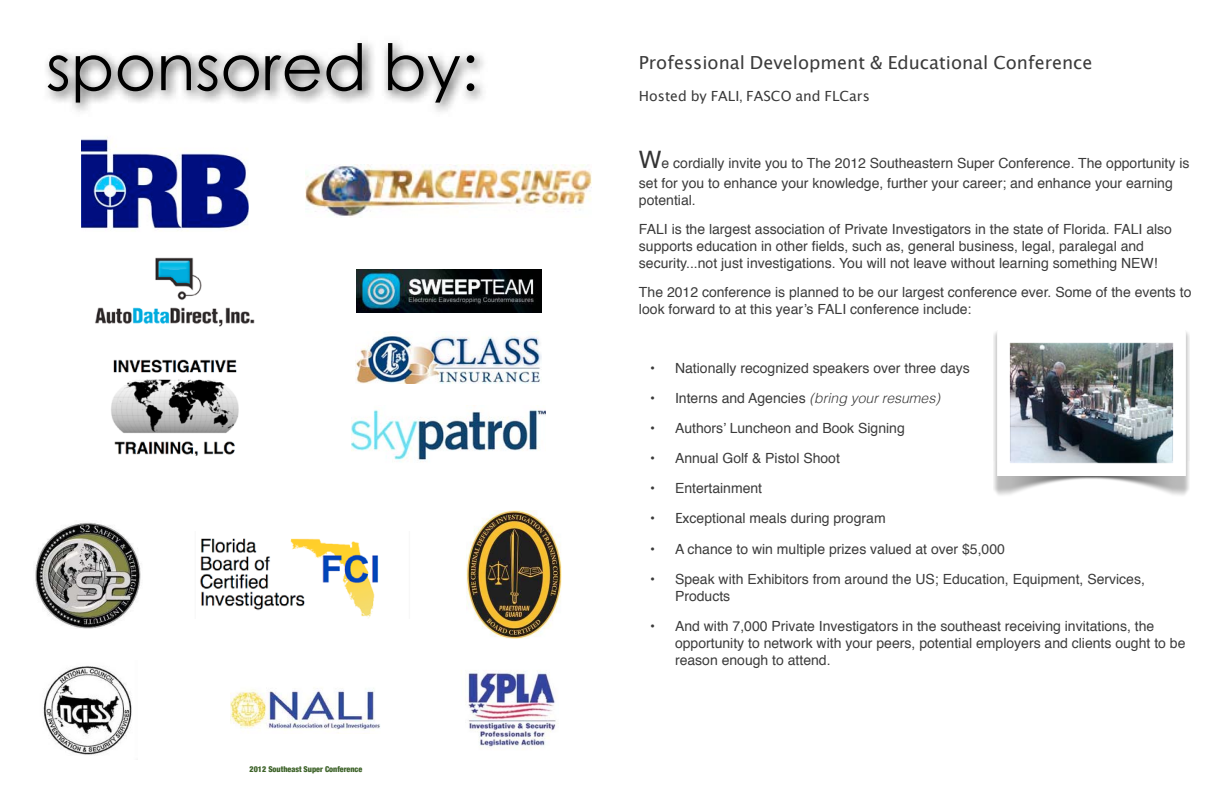
<style>
.page{position:relative;width:1224px;height:792px;background:#fff}
.page>*{position:absolute;margin:0;border:0;box-sizing:border-box;transform-origin:0 0}
.t1{font:64px "ST Xihei";color:#000}
.t2{font:18px "Lucida Grande";color:#0a0a0a}
.t3{font:14px/17px "Helvetica";color:#0a0a0a}
.t4{font:14px "Lucida Grande";color:#0a0a0a}
.t5{font:900 condensed 8px "Helvetica Neue";color:#3e632a}
.s1{font-family:"Arial Hebrew"}
.s2{font-size:24px;color:#000}
.s3{font-weight:300;font-style:italic}
.s4{font-family:"Lucida Grande"}
</style>
<div class="page">
<img style="left:46px;top:42px;width:438px;height:70px">
<img style="left:81px;top:139px;width:168px;height:92px">
<img style="left:305px;top:164px;width:287px;height:54px">
<img style="left:230px;top:688px;width:150px;height:42px">
<img style="left:43px;top:666px;width:89px;height:89px">
<img style="left:468px;top:670px;width:91px;height:80px">
<img style="left:35px;top:522px;width:106px;height:107px">
<img style="left:466px;top:510px;width:96px;height:129px">
<img style="left:200px;top:538px;width:179px;height:81px">
<img style="left:95px;top:257px;width:160px;height:70px">
<img style="left:356px;top:269px;width:186px;height:44px">
<img style="left:351px;top:405px;width:195px;height:57px">
<img style="left:111px;top:359px;width:128px;height:97px">
<img style="left:355px;top:335px;width:187px;height:49px">
<img style="left:994px;top:332px;width:196px;height:163px">
<h1 class="t1" style="left:46px;top:39px;width:434px">sponsored by:</h1>
<p class="t5" style="left:250px;top:763px;width:114px">2012 Southeast Super Conference</p>
<p class="t2" style="left:639px;top:52px;width:455px">Professional Development &amp; Educational Conference</p>
<p class="t4" style="left:639px;top:88px;width:232px">Hosted by FALI<span class="s1">,</span> FASCO and FLCars</p>
<p class="t3" style="left:639px;top:154px;width:552px;line-height:20px"><span class="s2">W</span>e cordially invite you to The 2012 Southeastern Super Conference. The opportunity is set for you to enhance your knowledge, further your career; and enhance your earning</p>
<p class="t3" style="left:639px;top:186px;width:535px;line-height:29px">potential.<br>FALI is the largest association of Private Investigators in the state of Florida. FALI also</p>
<p class="t3" style="left:639px;top:238px;width:520px">supports education in other fields, such as, general business, legal, paralegal and security...not just investigations. You will not leave without learning something NEW!</p>
<p class="t3" style="left:639px;top:284px;width:554px">The 2012 conference is planned to be our largest conference ever. Some of the events to look forward to at this year’s FALI conference include:</p>
<p class="t3" style="left:650px;top:360px;width:321px">• Nationally recognized speakers over three days</p>
<p class="t3" style="left:650px;top:390px;width:292px">• Interns and Agencies <span class="s3">(bring your resumes)</span></p>
<p class="t3" style="left:650px;top:420px;width:256px">• Authors’ Luncheon and Book Signing</p>
<p class="t3" style="left:650px;top:450px;width:191px">• Annual Golf &amp; Pistol Shoot</p>
<p class="t3" style="left:650px;top:480px;width:114px">• Entertainment</p>
<p class="t3" style="left:650px;top:510px;width:237px">• <span class="s4">E</span>xceptional meals during program</p>
<p class="t3" style="left:650px;top:541px;width:356px">• A chance to win multiple prizes valued at over $5,000</p>
<p class="t3" style="left:675px;top:571px;width:471px;text-indent:-25px">• Speak with Exhibitors from around the US; Education, Equipment, Services,<br>Products</p>
<p class="t3" style="left:675px;top:618px;width:512px;text-indent:-25px">• And with 7,000 Private Investigators in the southeast receiving invitations, the opportunity to network with your peers, potential employers and clients ought to be reason enough to attend.</p>
</div>
